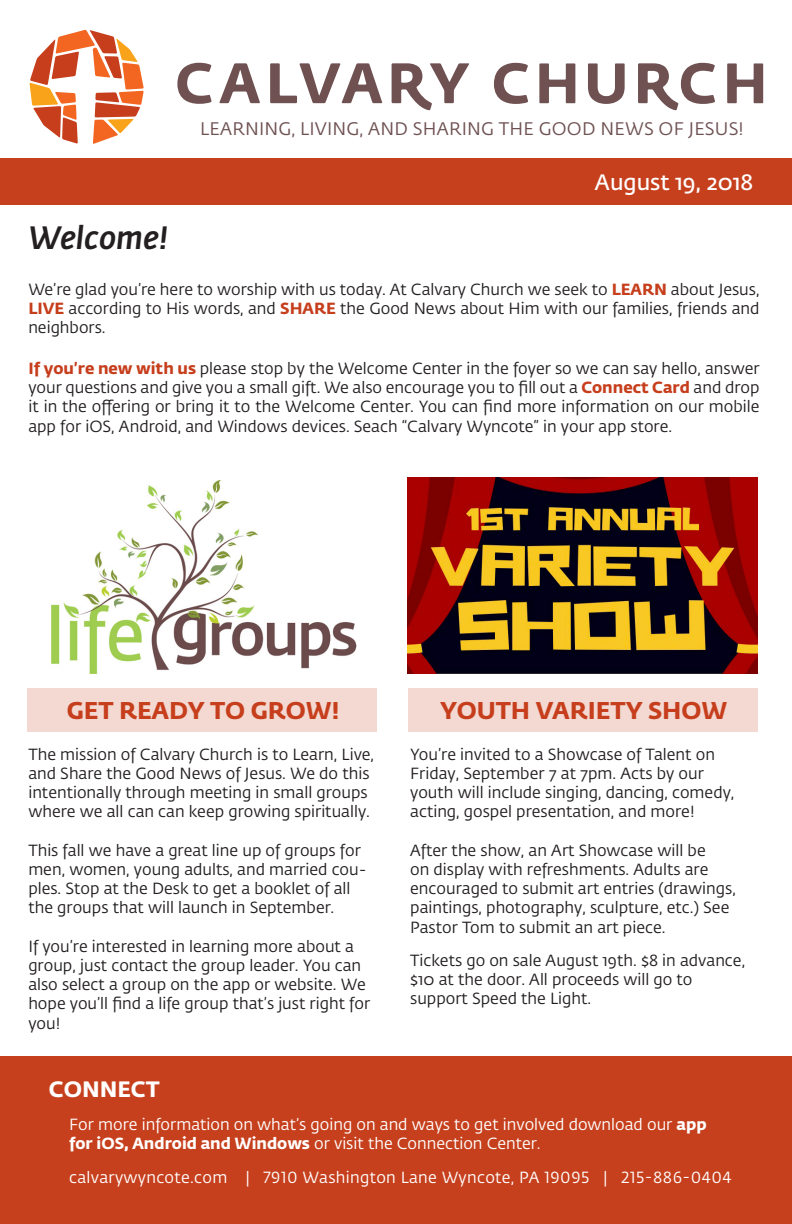
<style>
.page{position:relative;width:792px;height:1224px;background:#fff}
.page>*{position:absolute;margin:0;border:0;box-sizing:border-box;transform-origin:0 0}
.t1{font:italic 500 32px "Fedra Sans Std";color:#231f20}
.t2{font:700 24px "Fedra Sans Std";color:#c63e1c}
.t3{font:600 22px "Fedra Sans Std";color:#fff}
.t4{font:700 22px "Fedra Sans Std";color:#fff}
.t5{font:18px "Fedra Sans Std";letter-spacing:.01em;color:#6f5152}
.t6{font:16px/19.2px "Fedra Sans Std";color:#231f20}
.t7{font:16px/19.2px "Fedra Sans Std";color:#fff}
.t8{font:16px "Fedra Sans Std";letter-spacing:.02em;color:#fff}
.s1{font-weight:700;color:#c63e1c}
.s2{font-weight:700}
</style>
<div class="page">
<div style="left:0;top:1056px;width:792px;height:168px;background:#c6401d"></div>
<div style="left:0;top:158px;width:792px;height:46px;background:#c6401d"></div>
<svg style="left:219px;top:63px;width:41px;height:40px"></svg>
<svg style="left:270px;top:63px;width:112px;height:40px"></svg>
<svg style="left:392px;top:63px;width:77px;height:47px"></svg>
<svg style="left:177px;top:63px;width:35px;height:41px"></svg>
<svg style="left:30px;top:30px;width:114px;height:114px"></svg>
<svg style="left:539px;top:63px;width:36px;height:40px"></svg>
<svg style="left:727px;top:63px;width:36px;height:40px"></svg>
<svg style="left:494px;top:63px;width:34px;height:41px"></svg>
<svg style="left:588px;top:63px;width:37px;height:41px"></svg>
<svg style="left:638px;top:63px;width:77px;height:47px"></svg>
<div style="left:408px;top:689px;width:349px;height:43px;background:#f3d9d2"></div>
<img style="left:408px;top:477px;width:349px;height:197px">
<img style="left:51px;top:480px;width:305px;height:194px">
<div style="left:28px;top:689px;width:349px;height:43px;background:#f3d9d2"></div>
<p class="t1" style="left:28px;top:218px;width:142px">Welcome!</p>
<p class="t5" style="left:200px;top:118px;width:545px">LEARNING, LIVING, AND SHARING THE GOOD NEWS OF JESUS!</p>
<p class="t3" style="left:595px;top:169px;width:160px">August 19, 2018</p>
<p class="t6" style="left:28px;top:280px;width:733px;text-align:justify">We’re glad you’re here to worship with us today. At Calvary Church we seek to <span class="s1">LEARN</span> about Jesus, <span class="s1">LIVE</span> according to His words, and <span class="s1">SHARE</span> the Good News about Him with our families, friends and neighbors.</p>
<p class="t6" style="left:28px;top:359px;width:733px;text-align:justify"><span class="s1">If you’re new with us</span> please stop by the Welcome Center in the foyer so we can say hello, answer your questions and give you a small gift. We also encourage you to fill out a <span class="s1">Connect Card</span> and drop it in the offering or bring it to the Welcome Center. You can find more information on our mobile app for iOS, Android, and Windows devices. Seach “Calvary Wyncote” in your app store.</p>
<p class="t2" style="left:67px;top:695px;width:274px">GET READY TO GROW!</p>
<p class="t6" style="left:28px;top:745px;width:347px">The mission of Calvary Church is to Learn, Live, and Share the Good News of Jesus. We do this intentionally through meeting in small groups where we all can can keep growing spiritually.</p>
<p class="t6" style="left:28px;top:841px;width:340px">This fall we have a great line up of groups for men, women, young adults, and married cou&shy;ples. Stop at the Desk to get a booklet of all the groups that will launch in September.</p>
<p class="t6" style="left:28px;top:937px;width:343px">If you’re interested in learning more about a group, just contact the group leader. You can also select a group on the app or website. We hope you’ll find a life group that’s just right for you!</p>
<p class="t4" style="left:49px;top:1075px;width:112px">CONNECT</p>
<p class="t2" style="left:440px;top:695px;width:288px">YOUTH VARIETY SHOW</p>
<p class="t6" style="left:410px;top:745px;width:326px">You’re invited to a Showcase of Talent on Friday, September 7 at 7pm. Acts by our youth will include singing, dancing, comedy, acting, gospel presentation, and more!</p>
<p class="t6" style="left:410px;top:841px;width:327px">After the show, an Art Showcase will be<br>on display with refreshments. Adults are encouraged to submit art entries (drawings, paintings, photography, sculpture, etc.) See Pastor Tom to submit an art piece.</p>
<p class="t6" style="left:410px;top:951px;width:336px">Tickets go on sale August 19th. $8 in advance, $10 at the door. All proceeds will go to support Speed the Light.</p>
<p class="t7" style="left:69px;top:1115px;width:639px">For more information on what’s going on and ways to get involved download our <span class="s2">app for iOS, Android and Windows</span> or visit the Connection Center.</p>
<p class="t8" style="left:69px;top:1167px;width:664px">calvarywyncote.com | 7910 Washington Lane Wyncote, PA 19095 | 215-886-0404</p>
</div>
